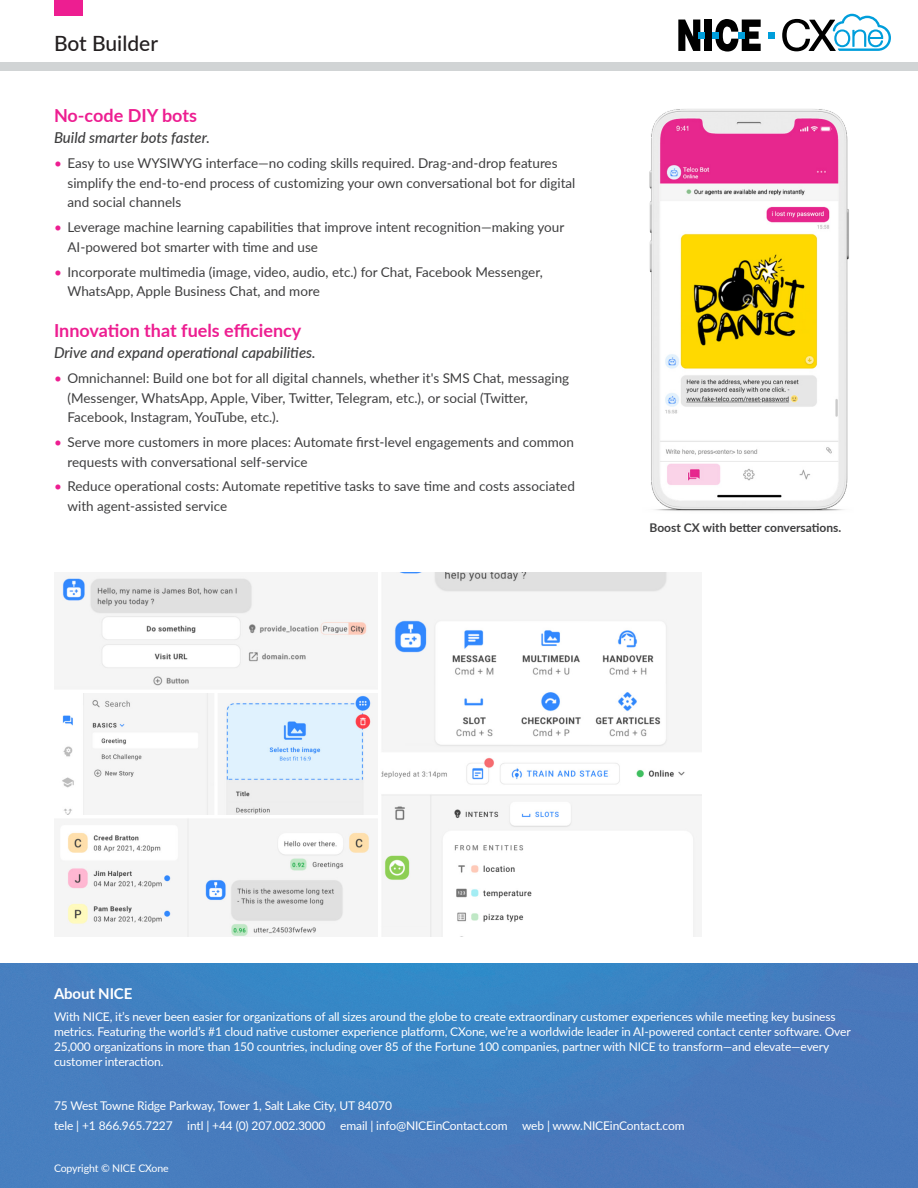
<style>
.page{position:relative;width:918px;height:1188px;background:#fff}
.page>*{position:absolute;margin:0;border:0;box-sizing:border-box;transform-origin:0 0}
.t1{font:500 21px "Lato";color:#231f20}
.Headline{font:700 18px "Lato";color:#ed1e91}
.Subhead{font:italic 500 15px "Lato";color:#3e3e3f}
.t2{font:700 15px "Lato";letter-spacing:-.01em;color:#fff}
.t3{font:13.5px/19.5px "Lato";color:#3e3e3f}
.t4{font:12px/15px "Lato";letter-spacing:-.01em;color:#fff}
.Cutline{font:700 12px "Lato";color:#3e3e3f}
.t5{font:10.5px "Lato";letter-spacing:-.01em;color:#fff}
.s1{color:#ed1e91}
</style>
<div class="page">
<img style="left:0;top:963px;width:918px;height:225px">
<div style="left:54px;top:0;width:28px;height:16px;background:#ed1e91"></div>
<div style="left:0;top:63px;width:918px;height:7px;background:#d1d4d5"></div>
<svg style="left:715px;top:19px;width:46px;height:33px"></svg>
<div style="left:705px;top:20px;width:7px;height:31px;background:#000"></div>
<svg style="left:678px;top:20px;width:22px;height:31px"></svg>
<div style="left:739px;top:32px;width:6px;height:7px;background:#009edb"></div>
<div style="left:712px;top:32px;width:7px;height:7px;background:#009edb"></div>
<div style="left:698px;top:32px;width:7px;height:7px;background:#009edb"></div>
<svg style="left:782px;top:14px;width:109px;height:37px"></svg>
<div style="left:768px;top:32px;width:7px;height:7px;background:#009edb"></div>
<img style="left:649px;top:109px;width:200px;height:402px">
<img style="left:54px;top:572px;width:648px;height:364px">
<h1 class="t1" style="left:54px;top:28px;width:106px">Bot Builder</h1>
<p class="Headline" style="left:54px;top:103px;width:144px">No-code DIY bots</p>
<p class="Subhead" style="left:54px;top:127px;width:157px">Build smarter bots faster.</p>
<p class="t3" style="left:68px;top:153px;width:509px;text-indent:-14px"><span class="s1">•</span> Easy to use WYSIWYG interface—no coding skills required. Drag-and-drop features simplify the end-to-end process of customizing your own conversational bot for digital and social channels</p>
<p class="t3" style="left:68px;top:217px;width:498px;text-indent:-14px"><span class="s1">•</span> Leverage machine learning capabilities that improve intent recognition—making your<br>AI-powered bot smarter with time and use</p>
<p class="t3" style="left:68px;top:261px;width:477px;text-indent:-14px"><span class="s1">•</span> Incorporate multimedia (image, video, audio, etc.) for Chat, Facebook Messenger,<br>WhatsApp, Apple Business Chat, and more</p>
<p class="Headline" style="left:54px;top:317px;width:249px">Innovation that fuels efficiency</p>
<p class="Subhead" style="left:54px;top:342px;width:263px">Drive and expand operational capabilities.</p>
<p class="t3" style="left:68px;top:368px;width:503px;text-indent:-14px"><span class="s1">•</span> Omnichannel: Build one bot for all digital channels, whether it's SMS Chat, messaging (Messenger, WhatsApp, Apple, Viber, Twitter, Telegram, etc.), or social (Twitter,<br>Facebook, Instagram, YouTube, etc.).</p>
<p class="t3" style="left:68px;top:432px;width:508px;text-indent:-14px"><span class="s1">•</span> Serve more customers in more places: Automate first-level engagements and common requests with conversational self-service</p>
<p class="t3" style="left:68px;top:476px;width:509px;text-indent:-14px"><span class="s1">•</span> Reduce operational costs: Automate repetitive tasks to save time and costs associated with agent-assisted service</p>
<p class="Cutline" style="left:650px;top:519px;width:193px">Boost CX with better conversations.</p>
<p class="t2" style="left:54px;top:982px;width:80px">About NICE</p>
<p class="t4" style="left:54px;top:1009px;width:798px">With NICE, it’s never been easier for organizations of all sizes around the globe to create extraordinary customer experiences while meeting key business metrics. Featuring the world’s #1 cloud native customer experience platform, CXone, we’re a worldwide leader in AI-powered contact center software. Over 25,000 organizations in more than 150 countries, including over 85 of the Fortune 100 companies, partner with NICE to transform—and elevate—every customer interaction.</p>
<p class="t4" style="left:54px;top:1095px;width:632px;line-height:19.8px">75 West Towne Ridge Parkway, Tower 1, Salt Lake City, UT 84070<br>tele | +1 866.965.7227 intl | +44 (0) 207.002.3000 email | info@NICEinContact.com web | www.NICEinContact.com</p>
<p class="t5" style="left:54px;top:1161px;width:116px">Copyright © NICE CXone</p>
</div>
